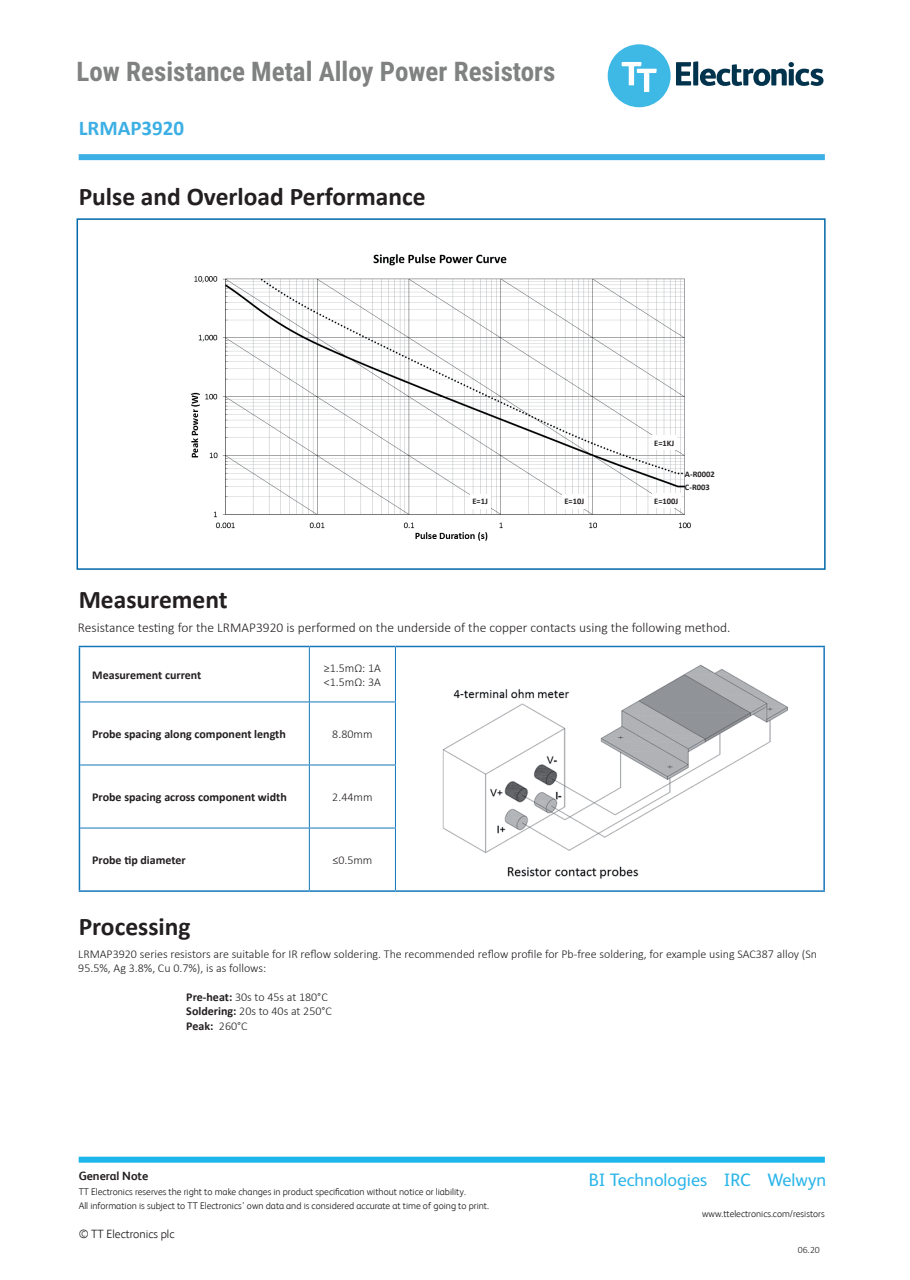
<style>
.page{position:relative;width:910px;height:1280px;background:#fff}
.page>*{position:absolute;margin:0;border:0;box-sizing:border-box;transform-origin:0 0}
.t1{font:700 27px "Roboto Condensed";color:#808181}
.t2{font:700 25.5px "Calibri";color:#231f20}
.t3{font:700 21px "Calibri";color:#3cafe4}
.t4{font:18px "FS Albert";color:#2bb5e9}
.t5{font:300 13.5px "Calibri";color:#231f20}
.t6{font:300 12px/14.4px "Calibri";color:#231f20}
.t7{font:700 12px "Calibri";color:#231f20}
.t8{font:300 12px "FS Albert";color:#231f20}
.t9{font:700 12px "FS Albert";color:#231f20}
.t10{font:300 9.75px/14.4px "FS Albert";color:#231f20}
.t11{font:300 9.75px "Calibri";color:#231f20}
.t12{font:300 9.6px "FS Albert";color:#231f20}
.t13{font:700 8.55px "Calibri";color:#231f20}
.s1{font-weight:700}
</style>
<div class="page">
<div style="left:79px;top:154px;width:746px;height:6px;background:#3cafe4"></div>
<div style="left:79px;top:1157px;width:746px;height:6px;background:#1cb6eb"></div>
<div style="left:77px;top:218px;width:749px;height:352px;border:2px solid #0068a9"></div>
<img style="left:191px;top:254px;width:500px;height:287px">
<img style="left:680px;top:482px;width:11px;height:11px">
<img style="left:680px;top:469px;width:11px;height:10px">
<div style="left:470px;top:494px;width:20px;height:14px;background:#fff"></div>
<div style="left:562px;top:494px;width:24px;height:14px;background:#fff"></div>
<div style="left:652px;top:493px;width:28px;height:15px;background:#fff"></div>
<div style="left:652px;top:436px;width:24px;height:14px;background:#fff"></div>
<hr style="left:79px;top:647px;width:1px;height:55px;background:#1577b9">
<hr style="left:823px;top:647px;width:2px;height:55px;background:#1577b9">
<hr style="left:79px;top:702px;width:1px;height:63px;background:#1577b9">
<hr style="left:823px;top:702px;width:2px;height:63px;background:#1577b9">
<hr style="left:79px;top:765px;width:1px;height:63px;background:#1577b9">
<hr style="left:823px;top:765px;width:2px;height:63px;background:#1577b9">
<hr style="left:79px;top:828px;width:1px;height:62px;background:#1577b9">
<hr style="left:823px;top:828px;width:2px;height:62px;background:#1577b9">
<hr style="left:309px;top:890px;width:86px;height:2px;background:#1577b9">
<hr style="left:395px;top:890px;width:430px;height:2px;background:#1577b9">
<hr style="left:80px;top:701px;width:229px;height:1px;background:#1577b9">
<hr style="left:80px;top:765px;width:229px;height:1px;background:#1577b9">
<hr style="left:309px;top:647px;width:1px;height:54px;background:#1577b9">
<hr style="left:395px;top:647px;width:1px;height:54px;background:#1577b9">
<hr style="left:309px;top:701px;width:87px;height:1px;background:#1577b9">
<hr style="left:309px;top:702px;width:1px;height:63px;background:#1577b9">
<hr style="left:395px;top:702px;width:1px;height:63px;background:#1577b9">
<hr style="left:309px;top:765px;width:87px;height:1px;background:#1577b9">
<hr style="left:309px;top:765px;width:1px;height:63px;background:#1577b9">
<hr style="left:395px;top:765px;width:1px;height:63px;background:#1577b9">
<hr style="left:309px;top:828px;width:1px;height:62px;background:#1577b9">
<hr style="left:395px;top:828px;width:1px;height:62px;background:#1577b9">
<hr style="left:79px;top:646px;width:230px;height:1px;background:#1577b9">
<hr style="left:309px;top:646px;width:86px;height:1px;background:#1577b9">
<hr style="left:395px;top:646px;width:430px;height:1px;background:#1577b9">
<hr style="left:80px;top:828px;width:229px;height:1px;background:#1577b9">
<hr style="left:309px;top:828px;width:87px;height:1px;background:#1577b9">
<hr style="left:79px;top:890px;width:230px;height:2px;background:#1577b9">
<img style="left:442px;top:664px;width:346px;height:215px">
<svg style="left:676px;top:61px;width:147px;height:25px"></svg>
<div style="left:608px;top:44px;width:63px;height:63px;background:#3eb8e4;border-radius:50%"></div>
<svg style="left:622px;top:62px;width:35px;height:30px"></svg>
<h1 class="t1" style="left:77px;top:52px;width:480px">Low Resistance Metal Alloy Power Resistors</h1>
<h3 class="t3" style="left:79px;top:113px;width:107px">LRMAP3920</h3>
<h2 class="t2" style="left:79px;top:178px;width:349px">Pulse and Overload Performance</h2>
<p class="t13" style="left:654px;top:437px;width:22px">E=1KJ</p>
<p class="t13" style="left:685px;top:468px;width:31px">A-R0002</p>
<p class="t13" style="left:685px;top:481px;width:26px">C-R003</p>
<p class="t13" style="left:472px;top:495px;width:17px">E=1J</p>
<p class="t13" style="left:564px;top:495px;width:21px">E=10J</p>
<p class="t13" style="left:654px;top:495px;width:26px">E=100J</p>
<h2 class="t2" style="left:79px;top:582px;width:151px">Measurement</h2>
<p class="t5" style="left:78px;top:619px;width:654px">Resistance testing for the LRMAP3920 is performed on the underside of the copper contacts using the following method.</p>
<p class="t7" style="left:92px;top:666px;width:111px">Measurement current</p>
<p class="t6" style="left:324px;top:660px;width:59px">≥1.5mΩ: 1A &lt;1.5mΩ: 3A</p>
<p class="t7" style="left:92px;top:725px;width:195px">Probe spacing along component length</p>
<p class="t6" style="left:332px;top:727px;width:42px">8.80mm</p>
<p class="t7" style="left:92px;top:788px;width:196px">Probe spacing across component width</p>
<p class="t6" style="left:332px;top:790px;width:42px">2.44mm</p>
<p class="t7" style="left:92px;top:851px;width:95px">Probe tip diameter</p>
<p class="t6" style="left:332px;top:853px;width:42px">≤0.5mm</p>
<h2 class="t2" style="left:79px;top:908px;width:113px">Processing</h2>
<p class="t6" style="left:78px;top:946px;width:740px">LRMAP3920 series resistors are suitable for IR reflow soldering. The recommended reflow profile for Pb-free soldering, for example using SAC387 alloy (Sn<br>95.5%, Ag 3.8%, Cu 0.7%), is as follows:</p>
<p class="t6" style="left:186px;top:989px;width:147px"><span class="s1">Pre-heat:</span> 30s to 45s at 180°C<br><span class="s1">Soldering:</span> 20s to 40s at 250°C<br><span class="s1">Peak:</span> 260°C</p>
<p class="t9" style="left:79px;top:1169px;width:71px">General Note</p>
<p class="t10" style="left:79px;top:1184px;width:412px">TT Electronics reserves the right to make changes in product specification without notice or liability.<br>All information is subject to TT Electronics’ own data and is considered accurate at time of going to print.</p>
<p class="t8" style="left:79px;top:1227px;width:97px">© TT Electronics plc</p>
<h3 class="t4" style="left:589px;top:1168px;width:239px">BI Technologies IRC Welwyn</h3>
<p class="t12" style="left:702px;top:1208px;width:124px">www.ttelectronics.com/resistors</p>
<p class="t11" style="left:798px;top:1244px;width:24px">06.20</p>
</div>
